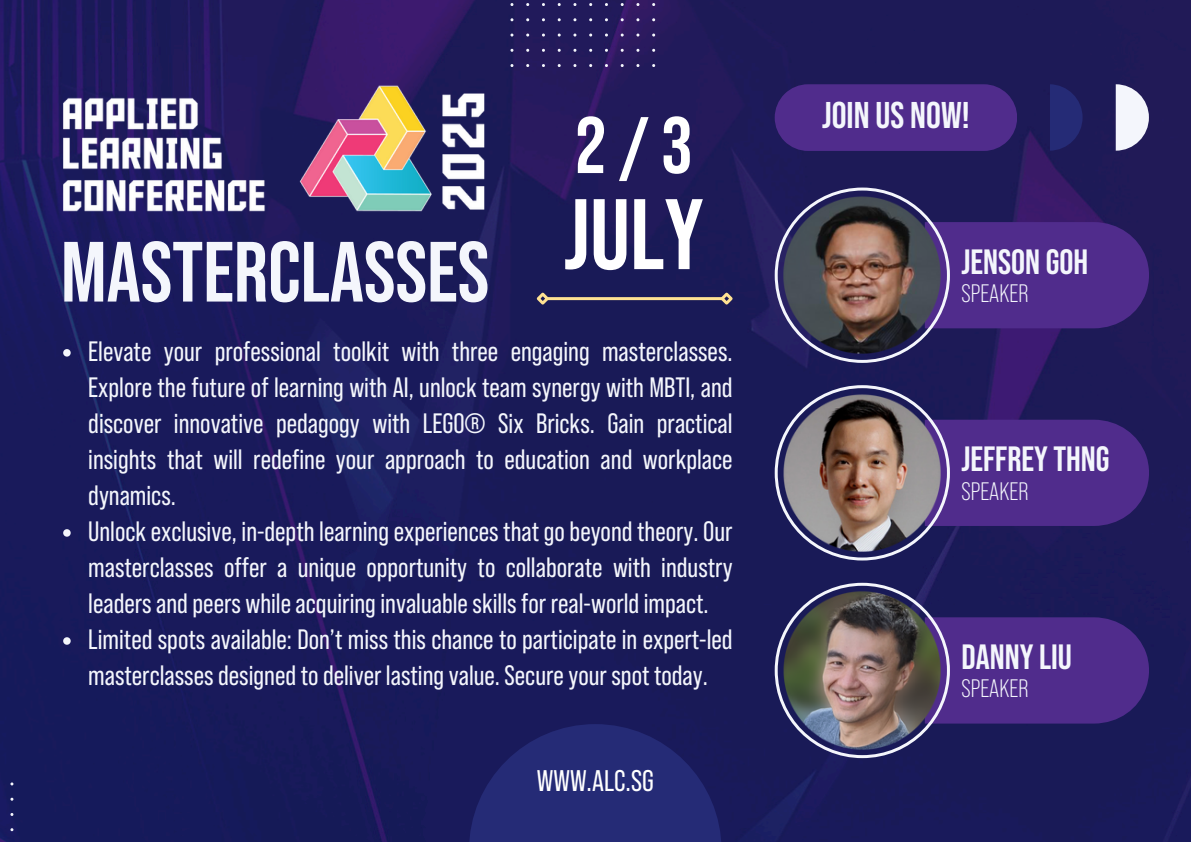
<style>
.page{position:relative;width:1191px;height:842px;background:#fff}
.page>*{position:absolute;margin:0;border:0;box-sizing:border-box;transform-origin:0 0}
.t1{font:700 99.8px "Bebas Neue Pro";color:#fff}
.t2{font:700 85.2px "Bebas Neue Pro";color:#f4f6fc}
.t3{font:700 79.8px "Bebas Neue Pro";color:#fff}
.t4{font:700 37.2px "Bebas Neue Pro";color:#f4f6fc}
.t5{font:700 35px "Bebas Neue Pro";color:#f4f6fc}
.t6{font:29.8px "Bebas Neue Pro";color:#fff}
.t7{font:28px/36px "Bebas Neue Pro";color:#f4f6fc;text-align:justify}
.t8{font:25.2px "Bebas Neue Pro";color:#f4f6fc}
</style>
<div class="page">
<img style="left:0;top:0;width:1191px;height:841px">
<svg style="left:510px;top:0;width:145px;height:67px;background:#2c2162"></svg>
<svg style="left:775px;top:84px;width:242px;height:67px;background:#4c2a88"></svg>
<svg style="left:1116px;top:84px;width:33px;height:66px"></svg>
<svg style="left:1050px;top:84px;width:33px;height:66px;background:#23276e"></svg>
<img style="left:39px;top:84px;width:471px;height:137px">
<svg style="left:63px;top:349px;width:8px;height:7px"></svg>
<svg style="left:63px;top:529px;width:8px;height:7px"></svg>
<svg style="left:63px;top:637px;width:8px;height:7px"></svg>
<svg style="left:775px;top:187px;width:374px;height:176px;background:#48356b"></svg>
<svg style="left:775px;top:385px;width:374px;height:175px;background:#554376"></svg>
<svg style="left:775px;top:582px;width:374px;height:176px;background:#4a3c6e"></svg>
<svg style="left:0;top:782px;width:13px;height:59px"></svg>
<svg style="left:469px;top:724px;width:253px;height:117px;background:#22276f"></svg>
<hr style="left:547px;top:297px;width:175px;height:3px;background:#ffe292">
<svg style="left:534px;top:290px;width:18px;height:17px"></svg>
<svg style="left:718px;top:290px;width:17px;height:17px"></svg>
<h3 class="t3" style="left:576px;top:108px;width:117px">2/3</h3>
<h3 class="t1" style="left:564px;top:188px;width:141px">JULY</h3>
<p class="t2" style="left:61px;top:232px;width:430px">MASTERCLASSES</p>
<p class="t7" style="left:88px;top:334px;width:646px">Elevate your professional toolkit with three engaging masterclasses.<br>Explore the future of learning with AI, unlock team synergy with MBTI, and discover innovative pedagogy with LEGO® Six Bricks. Gain practical insights that will redefine your approach to education and workplace dynamics.</p>
<p class="t7" style="left:88px;top:514px;width:646px">Unlock exclusive, in-depth learning experiences that go beyond theory. Our masterclasses offer a unique opportunity to collaborate with industry leaders and peers while acquiring invaluable skills for real-world impact.</p>
<h2 class="t7" style="left:88px;top:622px;width:646px">Limited spots available: Don’t miss this chance to participate in expert-led masterclasses designed to deliver lasting value. Secure your spot today.</h2>
<p class="t6" style="left:537px;top:766px;width:118px">WWW.ALC.SG</p>
<p class="t4" style="left:822px;top:98px;width:149px">JOIN US NOW!</p>
<p class="t5" style="left:962px;top:245px;width:128px">JENSON GOH</p>
<p class="t8" style="left:962px;top:281px;width:68px">SPEAKER</p>
<p class="t5" style="left:962px;top:442px;width:150px">JEFFREY THNG</p>
<h5 class="t8" style="left:962px;top:479px;width:68px">SPEAKER</h5>
<p class="t5" style="left:962px;top:640px;width:112px">DANNY LIU</p>
<p class="t8" style="left:962px;top:676px;width:68px">SPEAKER</p>
</div>
